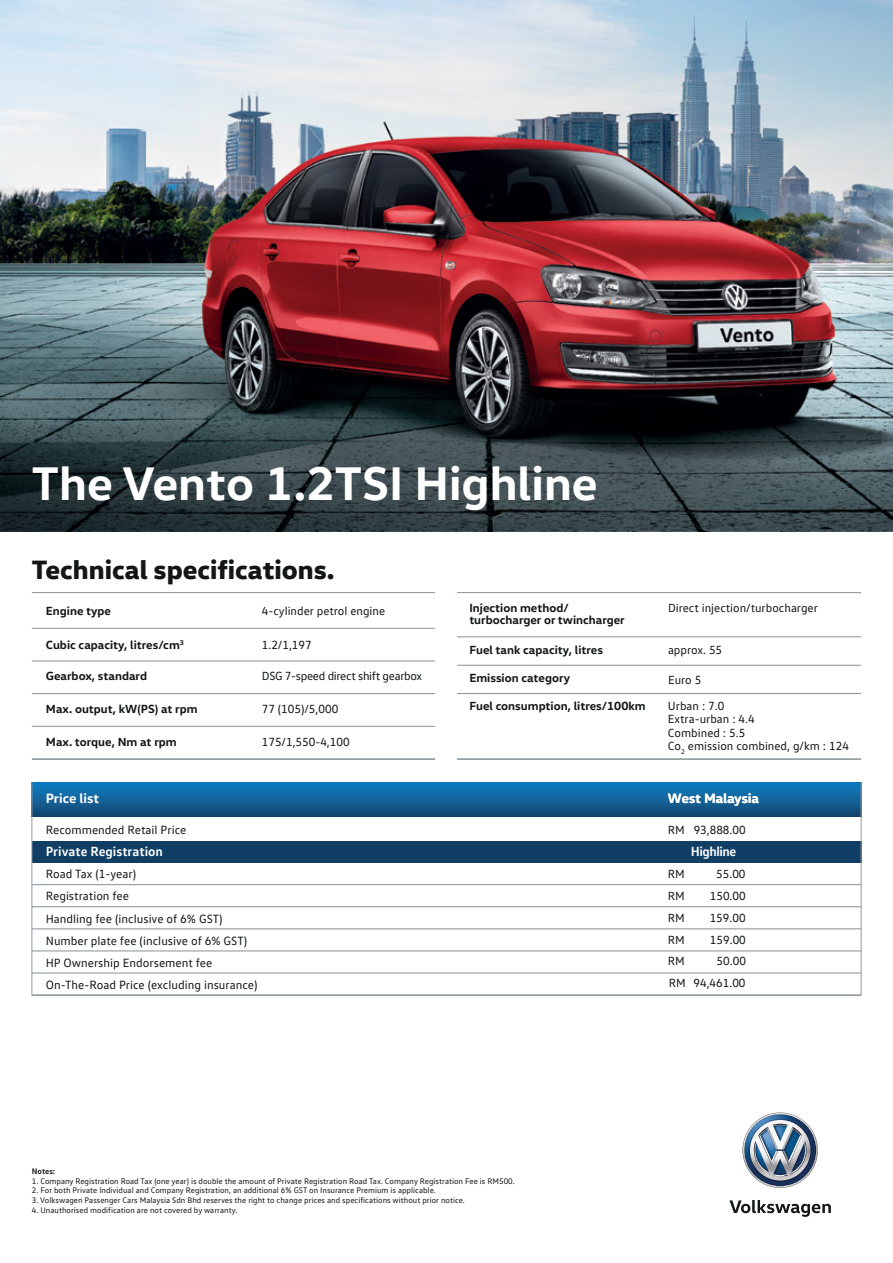
<style>
.page{position:relative;width:893px;height:1263px;background:#fff}
.page>*{position:absolute;margin:0;border:0;box-sizing:border-box;transform-origin:0 0}
.t1{font:700 48px "VW Head";color:#fff}
.t2{font:800 27px "VW Head";color:#121617}
.t3{font:700 13.65px "VW Head";color:#fff}
.t4{font:700 13.5px "VW Text";color:#fff}
.t5{font:700 13.5px "VW Text";letter-spacing:-.035em;color:#fff}
.t6{font:12.15px/22.2px "VW Text";color:#121617}
.t7{font:12px/13.5px "VW Text";color:#121617}
.t8{font:700 12px/12px "VW Head";color:#121617}
.t9{font:12px "VW Text";letter-spacing:-.025em;color:#121617}
.t10{font:8.25px "VW Text";color:#121617}
.t11{font:700 8.25px "VW Text";color:#121617}
</style>
<div class="page">
<img style="left:0;top:0;width:893px;height:422px">
<div style="left:32px;top:841px;width:829px;height:21px;background:#113e65"></div>
<img style="left:742px;top:1112px;width:76px;height:76px">
<svg style="left:729px;top:1200px;width:102px;height:17px"></svg>
<div style="left:32px;top:782px;width:829px;height:34px;background:linear-gradient(to bottom,#0f7fc6,#154872)"></div>
<hr style="left:32px;top:884px;width:829px;height:1px;background:#879196">
<hr style="left:32px;top:906px;width:829px;height:1px;background:#879196">
<hr style="left:32px;top:928px;width:829px;height:1px;background:#879196">
<hr style="left:32px;top:950px;width:829px;height:1px;background:#879196">
<hr style="left:32px;top:973px;width:829px;height:1px;background:#879196">
<hr style="left:32px;top:994px;width:829px;height:2px;background:#879196">
<hr style="left:32px;top:592px;width:403px;height:1px;background:#879196">
<hr style="left:32px;top:758px;width:403px;height:2px;background:#879196">
<hr style="left:32px;top:726px;width:403px;height:1px;background:#879196">
<hr style="left:32px;top:693px;width:403px;height:1px;background:#879196">
<hr style="left:32px;top:661px;width:403px;height:1px;background:#879196">
<hr style="left:32px;top:628px;width:403px;height:1px;background:#879196">
<hr style="left:457px;top:636px;width:404px;height:1px;background:#879196">
<hr style="left:457px;top:665px;width:404px;height:1px;background:#879196">
<hr style="left:457px;top:693px;width:404px;height:1px;background:#879196">
<hr style="left:457px;top:592px;width:404px;height:1px;background:#879196">
<hr style="left:457px;top:758px;width:404px;height:2px;background:#879196">
<svg style="left:0;top:422px;width:893px;height:110px;background:#334145"></svg>
<hr style="left:31px;top:782px;width:1px;height:213px;background:#9299a5">
<hr style="left:861px;top:783px;width:1px;height:212px;background:#92989c">
<h1 class="t1" style="left:32px;top:452px;width:567px">The Vento 1.2TSI Highline</h1>
<h2 class="t2" style="left:32px;top:552px;width:304px">Technical specifications.</h2>
<h3 class="t8" style="left:46px;top:604px;width:67px">Engine type</h3>
<h3 class="t7" style="left:262px;top:603px;width:125px">4-cylinder petrol engine</h3>
<h3 class="t8" style="left:46px;top:638px;width:140px">Cubic capacity, litres/cm<sup>3</sup></h3>
<h3 class="t7" style="left:262px;top:638px;width:51px">1.2/1,197</h3>
<h3 class="t8" style="left:46px;top:670px;width:103px">Gearbox, standard</h3>
<h3 class="t9" style="left:262px;top:669px;width:162px">DSG 7-speed direct shift gearbox</h3>
<h3 class="t8" style="left:46px;top:702px;width:153px">Max. output, kW(PS) at rpm</h3>
<h3 class="t7" style="left:262px;top:702px;width:78px">77 (105)/5,000</h3>
<h3 class="t8" style="left:46px;top:735px;width:132px">Max. torque, Nm at rpm</h3>
<h3 class="t7" style="left:262px;top:735px;width:89px">175/1,550-4,100</h3>
<h3 class="t3" style="left:46px;top:790px;width:55px">Price list</h3>
<h3 class="t6" style="left:46px;top:818px;width:142px">Recommended Retail Price</h3>
<h3 class="t6" style="left:46px;top:863px;width:213px">Road Tax (1-year)<br>Registration fee<br>Handling fee (inclusive of 6% GST)<br>Number plate fee (inclusive of 6% GST)<br>HP Ownership Endorsement fee<br>On-The-Road Price (excluding insurance)</h3>
<h3 class="t4" style="left:46px;top:843px;width:119px">Private Registration</h3>
<h3 class="t8" style="left:469px;top:601px;width:157px">Injection method/ turbocharger or twincharger</h3>
<h3 class="t8" style="left:469px;top:643px;width:135px">Fuel tank capacity, litres</h3>
<h3 class="t8" style="left:469px;top:671px;width:102px">Emission category</h3>
<h3 class="t8" style="left:469px;top:699px;width:178px">Fuel consumption, litres/100km</h3>
<h3 class="t7" style="left:668px;top:600px;width:151px">Direct injection/turbocharger</h3>
<h3 class="t7" style="left:668px;top:643px;width:56px">approx. 55</h3>
<h3 class="t7" style="left:668px;top:666px;width:58px;line-height:26.1px">Euro 5<br>Urban : 7.0</h3>
<h3 class="t7" style="left:668px;top:712px;width:182px">Extra-urban : 4.4<br>Combined : 5.5<br>Co<sub>2</sub> emission combined, g/km : 124</h3>
<h3 class="t3" style="left:668px;top:790px;width:93px">West Malaysia</h3>
<h3 class="t7" style="left:668px;top:822px;width:79px">RM 93,888.00</h3>
<h3 class="t5" style="left:691px;top:843px;width:47px">Highline</h3>
<h3 class="t7" style="left:668px;top:867px;width:18px">RM</h3>
<h3 class="t7" style="left:716px;top:867px;width:31px">55.00</h3>
<h3 class="t7" style="left:668px;top:889px;width:18px">RM</h3>
<h3 class="t7" style="left:710px;top:889px;width:37px">150.00</h3>
<h3 class="t7" style="left:668px;top:910px;width:18px">RM</h3>
<h3 class="t7" style="left:710px;top:910px;width:37px">159.00</h3>
<h3 class="t7" style="left:668px;top:932px;width:18px">RM</h3>
<h3 class="t7" style="left:710px;top:932px;width:37px">159.00</h3>
<h3 class="t7" style="left:668px;top:954px;width:18px">RM</h3>
<h3 class="t7" style="left:717px;top:954px;width:31px">50.00</h3>
<h3 class="t7" style="left:669px;top:976px;width:78px">RM 94,461.00</h3>
<p class="t11" style="left:32px;top:1165px;width:25px">Notes:</p>
<p class="t10" style="left:32px;top:1175px;width:484px">1. Company Registration Road Tax (one year) is double the amount of Private Registration Road Tax. Company Registration Fee is RM500.</p>
<p class="t10" style="left:32px;top:1185px;width:406px">2. For both Private Individual and Company Registration, an additional 6% GST on Insurance Premium is applicable.</p>
<p class="t10" style="left:32px;top:1195px;width:435px">3. Volkswagen Passenger Cars Malaysia Sdn Bhd reserves the right to change prices and specifications without prior notice.</p>
<p class="t10" style="left:32px;top:1205px;width:207px">4. Unauthorised modification are not covered by warranty.</p>
</div>
